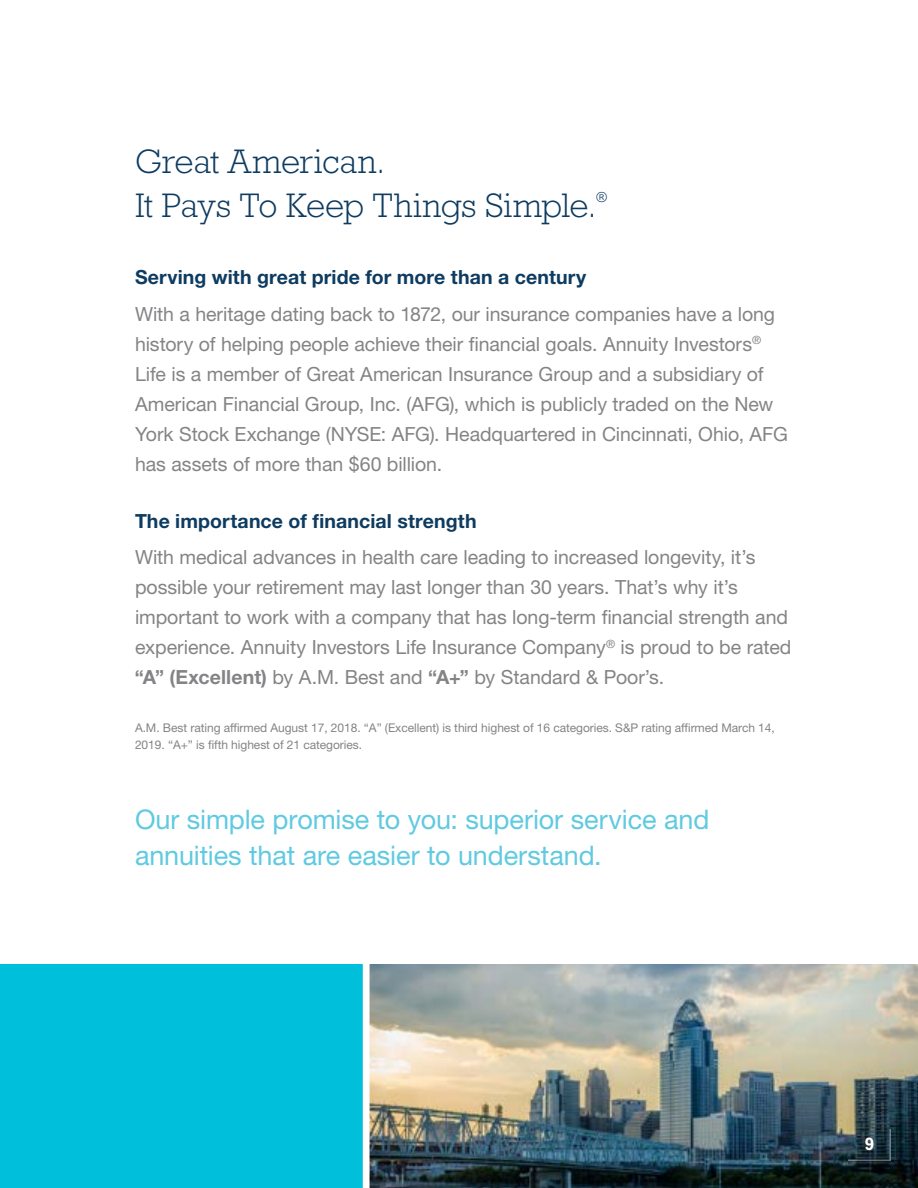
<style>
.page{position:relative;width:918px;height:1188px;background:#fff}
.page>*{position:absolute;margin:0;border:0;box-sizing:border-box;transform-origin:0 0}
.t1{font:300 34.5px/44.2px "Rockwell Std";letter-spacing:-.005em;color:#0e3b60}
.t2{font:27px/36px "Helvetica Neue LT Std";letter-spacing:-.005em;color:#60cae1}
.t3{font:19.5px/30px "Helvetica Neue LT Std";letter-spacing:-.005em;color:#848487}
.t4{font:700 19.5px "Helvetica Neue LT Std";letter-spacing:.005em;color:#0e3b60}
.t5{font:700 18px "Rockwell Std";color:#fff}
.t6{font:300 13.95px "Rockwell Std";color:#0e3b60}
.t7{font:12px/16.2px "Helvetica Neue LT Std";letter-spacing:-.005em;color:#848487}
.s1{font-weight:700}
</style>
<div class="page">
<img style="left:370px;top:964px;width:548px;height:224px">
<svg style="left:847px;top:1127px;width:45px;height:35px;background:#2b3e46"></svg>
<div style="left:0;top:964px;width:367px;height:224px;background:#00bfdb"></div>
<hr style="left:363px;top:883px;width:4px;height:305px;background:#fff">
<h1 class="t1" style="left:135px;top:139px;width:463px">Great American.<br>It Pays To Keep Things Simple.</h1>
<p class="t6" style="left:596px;top:189px;width:13px">®</p>
<p class="t4" style="left:135px;top:265px;width:453px">Serving with great pride for more than a century</p>
<p class="t3" style="left:135px;top:298px;width:654px">With a heritage dating back to 1872, our insurance companies have a long history of helping people achieve their financial goals. Annuity Investors<sup>® </sup>Life is a member of Great American Insurance Group and a subsidiary of American Financial Group, Inc. (AFG), which is publicly traded on the New York Stock Exchange (NYSE: AFG). Headquartered in Cincinnati, Ohio, AFG has assets of more than $60 billion.</p>
<p class="t4" style="left:135px;top:509px;width:343px">The importance of financial strength</p>
<p class="t3" style="left:135px;top:542px;width:658px">With medical advances in health care leading to increased longevity, it’s possible your retirement may last longer than 30 years. That’s why it’s important to work with a company that has long-term financial strength and experience. Annuity Investors Life Insurance Company<sup>®</sup> is proud to be rated <span class="s1">“A” (Excellent)</span> by A.M. Best and <span class="s1">“A+”</span> by Standard &amp; Poor’s.</p>
<p class="t7" style="left:135px;top:720px;width:641px">A.M. Best rating affirmed August 17, 2018. “A” (Excellent) is third highest of 16 categories. S&amp;P rating affirmed March 14,<br>2019. “A+” is fifth highest of 21 categories.</p>
<h2 class="t2" style="left:135px;top:801px;width:576px">Our simple promise to you: superior service and annuities that are easier to understand.</h2>
<p class="t5" style="left:865px;top:1133px;width:11px">9</p>
</div>
